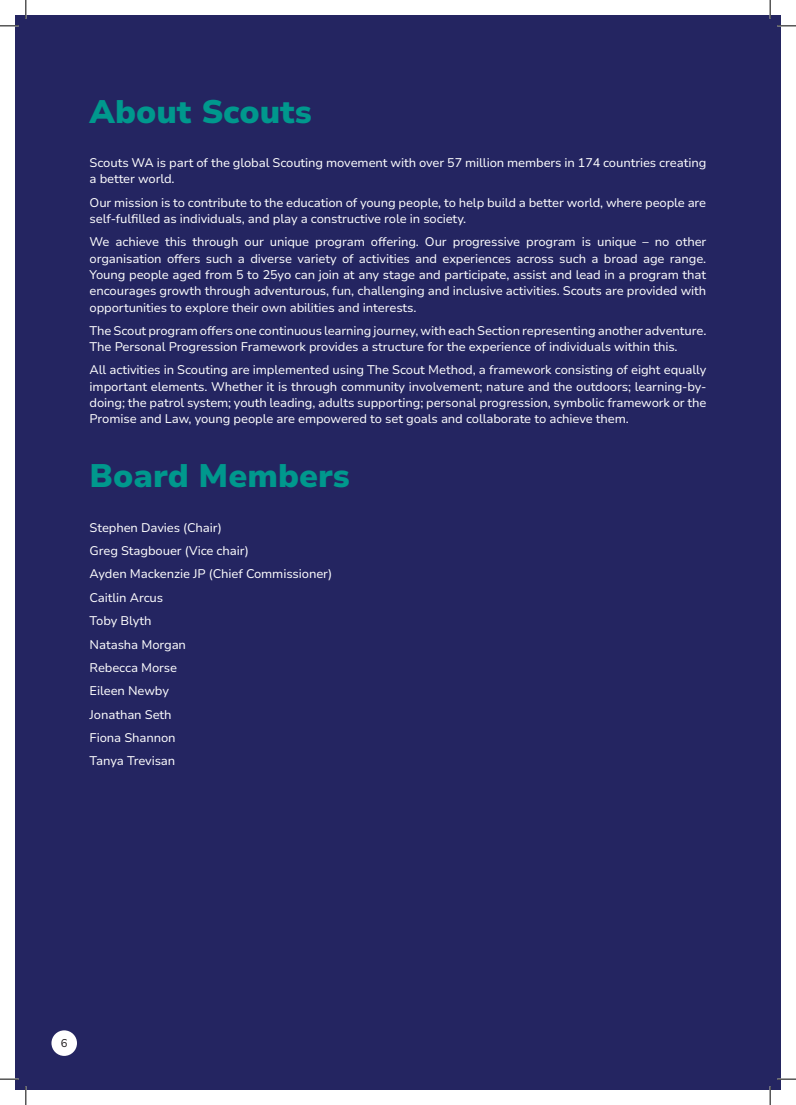
<style>
.page{position:relative;width:796px;height:1105px;background:#fff}
.page>*{position:absolute;margin:0;border:0;box-sizing:border-box;transform-origin:0 0}
.Headings{font:900 32.5px "Nunito Sans 10 pt";color:#00988d}
.Body_copy_white{font:12.5px/16.2px "Nunito Sans 10 pt";letter-spacing:-.01em;color:#fff}
.t1{font:11.25px "Nunito Sans 10 pt";color:#231f20}
</style>
<div class="page">
<div style="left:15px;top:15px;width:766px;height:1074px;background:#242561"></div>
<div style="left:51px;top:1029px;width:26px;height:26px;background:#fff;border-radius:50%"></div>
<svg style="left:0;top:25px;width:19px;height:2px"></svg>
<svg style="left:777px;top:25px;width:19px;height:2px"></svg>
<svg style="left:0;top:1078px;width:19px;height:1px"></svg>
<svg style="left:777px;top:1078px;width:19px;height:1px"></svg>
<svg style="left:25px;top:0;width:2px;height:19px"></svg>
<svg style="left:25px;top:1086px;width:2px;height:18px"></svg>
<svg style="left:769px;top:0;width:2px;height:19px"></svg>
<svg style="left:769px;top:1086px;width:2px;height:18px"></svg>
<p class="Headings" style="left:90px;top:88px;width:224px">About Scouts</p>
<p class="Body_copy_white" style="left:90px;top:154px;width:618px">Scouts WA is part of the global Scouting movement with over 57 million members in 174 countries creating a better world.</p>
<p class="Body_copy_white" style="left:90px;top:194px;width:618px">Our mission is to contribute to the education of young people, to help build a better world, where people are self-fulfilled as individuals, and play a constructive role in society.</p>
<p class="Body_copy_white" style="left:90px;top:233px;width:618px;text-align:justify">We achieve this through our unique program offering. Our progressive program is unique – no other organisation offers such a diverse variety of activities and experiences across such a broad age range.<br>Young people aged from 5 to 25yo can join at any stage and participate, assist and lead in a program that encourages growth through adventurous, fun, challenging and inclusive activities. Scouts are provided with opportunities to explore their own abilities and interests.</p>
<p class="Body_copy_white" style="left:90px;top:322px;width:618px">The Scout program offers one continuous learning journey, with each Section representing another adventure.<br>The Personal Progression Framework provides a structure for the experience of individuals within this.</p>
<p class="Body_copy_white" style="left:90px;top:361px;width:618px;text-align:justify">All activities in Scouting are implemented using The Scout Method, a framework consisting of eight equally important elements. Whether it is through community involvement; nature and the outdoors; learning-by&shy;doing; the patrol system; youth leading, adults supporting; personal progression, symbolic framework or the Promise and Law, young people are empowered to set goals and collaborate to achieve them.</p>
<p class="Headings" style="left:90px;top:452px;width:262px">Board Members</p>
<p class="Body_copy_white" style="left:90px;top:518px;width:134px">Stephen Davies (Chair)</p>
<p class="Body_copy_white" style="left:90px;top:542px;width:161px">Greg Stagbouer (Vice chair)</p>
<p class="Body_copy_white" style="left:90px;top:565px;width:244px">Ayden Mackenzie JP (Chief Commissioner)</p>
<p class="Body_copy_white" style="left:90px;top:588px;width:75px">Caitlin Arcus</p>
<p class="Body_copy_white" style="left:90px;top:612px;width:63px">Toby Blyth</p>
<p class="Body_copy_white" style="left:90px;top:635px;width:98px">Natasha Morgan</p>
<p class="Body_copy_white" style="left:90px;top:658px;width:89px">Rebecca Morse</p>
<p class="Body_copy_white" style="left:90px;top:682px;width:81px">Eileen Newby</p>
<p class="Body_copy_white" style="left:90px;top:705px;width:84px">Jonathan Seth</p>
<p class="Body_copy_white" style="left:90px;top:728px;width:88px">Fiona Shannon</p>
<p class="Body_copy_white" style="left:90px;top:752px;width:87px">Tanya Trevisan</p>
<p class="t1" style="left:61px;top:1035px;width:8px">6</p>
</div>
